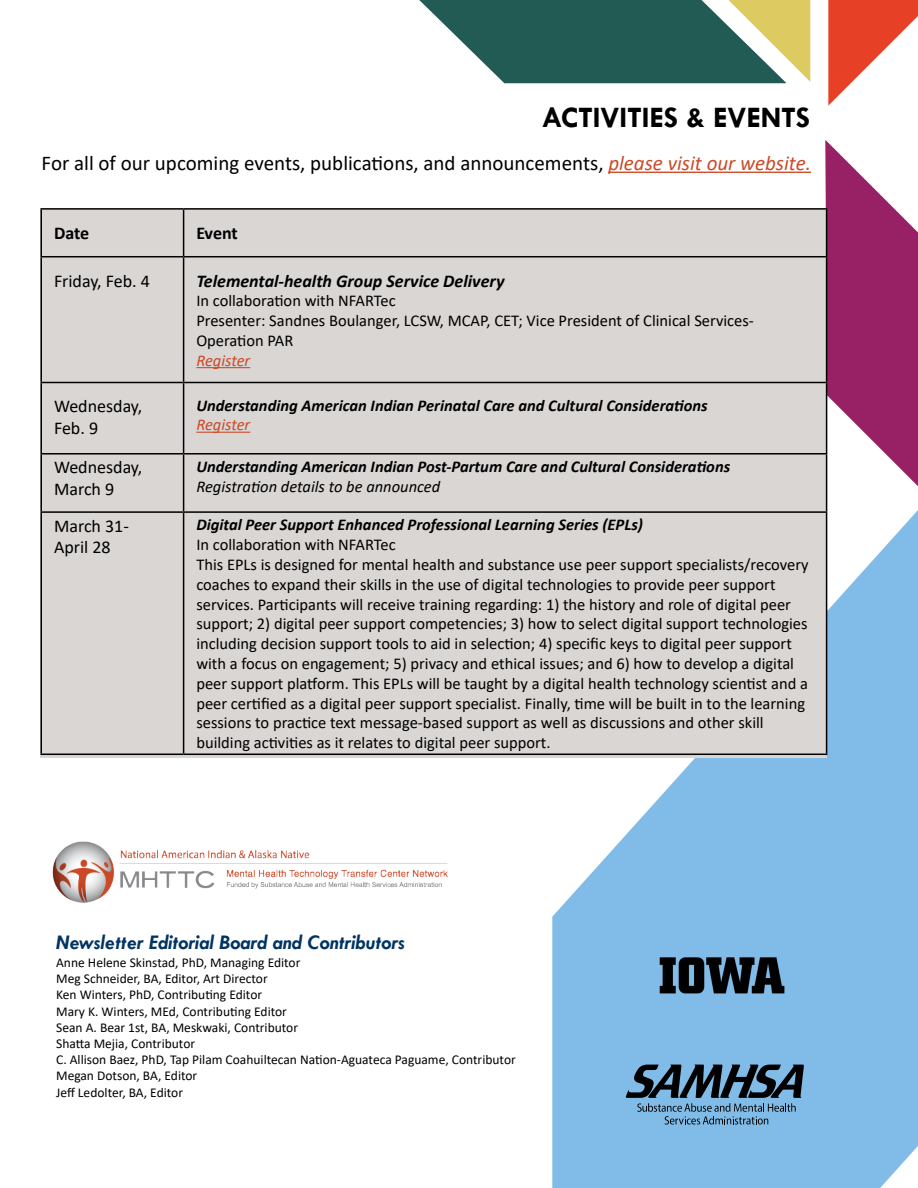
<style>
.page{position:relative;width:918px;height:1188px;background:#fff}
.page>*{position:absolute;margin:0;border:0;box-sizing:border-box;transform-origin:0 0}
.t1{font:700 30px "Tw Cen";color:#000}
.t2{font:21px "Calibri";color:#000}
.t3{font:italic 700 21px "Tw Cen";color:#003462}
.t4{font:18px/21.6px "Calibri";color:#000}
.t5{font:italic 700 18px "Calibri";color:#000}
.t6{font:700 18px "Calibri";letter-spacing:-.01em;color:#000}
.t7{font:16.5px/19.8px "Calibri";color:#000}
.t8{font:italic 700 16.5px "Calibri";color:#000}
.t9{font:italic 16.5px "Calibri";color:#000}
.t10{font:italic 16.5px "Calibri";color:#cc4a27}
.t11{font:13.5px/16.2px "Calibri";color:#000}
.s1{font-style:italic;color:#cc4a27}
</style>
<div class="page">
<hr style="left:608px;top:172px;width:203px;height:1px;background:#cc4a27">
<svg style="left:825px;top:140px;width:93px;height:346px"></svg>
<svg style="left:828px;top:0;width:90px;height:106px"></svg>
<svg style="left:419px;top:0;width:391px;height:83px"></svg>
<svg style="left:552px;top:510px;width:366px;height:678px;background:#8cc1e7"></svg>
<svg style="left:626px;top:1065px;width:178px;height:60px;background:#527995"></svg>
<img style="left:52px;top:841px;width:396px;height:61px">
<div style="left:40px;top:208px;width:787px;height:550px;background:#d9d6d4"></div>
<hr style="left:40px;top:208px;width:144px;height:2px;background:#000">
<hr style="left:40px;top:210px;width:2px;height:46px;background:#000">
<hr style="left:184px;top:208px;width:643px;height:2px;background:#000">
<hr style="left:183px;top:210px;width:1px;height:46px;background:#000">
<hr style="left:826px;top:210px;width:1px;height:46px;background:#000">
<hr style="left:40px;top:256px;width:144px;height:1px;background:#000">
<hr style="left:40px;top:257px;width:2px;height:125px;background:#000">
<hr style="left:184px;top:256px;width:643px;height:1px;background:#000">
<hr style="left:183px;top:257px;width:1px;height:125px;background:#000">
<hr style="left:826px;top:257px;width:1px;height:125px;background:#000">
<hr style="left:40px;top:382px;width:144px;height:1px;background:#000">
<hr style="left:40px;top:383px;width:2px;height:70px;background:#000">
<hr style="left:184px;top:382px;width:643px;height:1px;background:#000">
<hr style="left:183px;top:383px;width:1px;height:70px;background:#000">
<hr style="left:826px;top:383px;width:1px;height:70px;background:#000">
<hr style="left:40px;top:453px;width:144px;height:2px;background:#000">
<hr style="left:40px;top:455px;width:2px;height:56px;background:#000">
<hr style="left:184px;top:453px;width:643px;height:2px;background:#000">
<hr style="left:183px;top:455px;width:1px;height:56px;background:#000">
<hr style="left:826px;top:455px;width:1px;height:56px;background:#000">
<hr style="left:40px;top:511px;width:144px;height:2px;background:#000">
<hr style="left:40px;top:513px;width:2px;height:241px;background:#000">
<hr style="left:184px;top:511px;width:643px;height:2px;background:#000">
<hr style="left:183px;top:513px;width:1px;height:241px;background:#000">
<hr style="left:826px;top:513px;width:1px;height:241px;background:#000">
<hr style="left:40px;top:754px;width:144px;height:1px;background:#000">
<hr style="left:184px;top:754px;width:643px;height:1px;background:#000">
<hr style="left:196px;top:367px;width:54px;height:1px;background:#cc4a27">
<hr style="left:196px;top:432px;width:54px;height:1px;background:#cc4a27">
<img style="left:651px;top:940px;width:142px;height:71px">
<h1 class="t1" style="left:542px;top:100px;width:270px">ACTIVITIES &amp; EVENTS</h1>
<p class="t2" style="left:42px;top:148px;width:771px">For all of our upcoming events, publications, and announcements, <span class="s1">please visit our website.</span></p>
<p class="t6" style="left:54px;top:220px;width:37px">Date</p>
<p class="t6" style="left:196px;top:220px;width:43px">Event</p>
<p class="t4" style="left:54px;top:269px;width:97px">Friday, Feb. 4</p>
<p class="t5" style="left:196px;top:268px;width:310px">Telemental-health Group Service Delivery</p>
<p class="t7" style="left:196px;top:291px;width:559px">In collaboration with NFARTec<br>Presenter: Sandnes Boulanger, LCSW, MCAP, CET; Vice President of Clinical Services-<br>Operation PAR</p>
<p class="t10" style="left:196px;top:349px;width:55px">Register</p>
<p class="t4" style="left:54px;top:395px;width:90px">Wednesday,<br>Feb. 9</p>
<p class="t8" style="left:196px;top:393px;width:513px">Understanding American Indian Perinatal Care and Cultural Considerations</p>
<p class="t10" style="left:196px;top:413px;width:55px">Register</p>
<p class="t4" style="left:54px;top:456px;width:90px">Wednesday,<br>March 9</p>
<p class="t8" style="left:196px;top:455px;width:535px">Understanding American Indian Post-Partum Care and Cultural Considerations</p>
<p class="t9" style="left:196px;top:475px;width:246px">Registration details to be announced</p>
<p class="t4" style="left:54px;top:514px;width:76px">March 31-<br>April 28</p>
<p class="t8" style="left:196px;top:513px;width:448px">Digital Peer Support Enhanced Professional Learning Series (EPLs)</p>
<p class="t7" style="left:196px;top:534px;width:614px">In collaboration with NFARTec<br>This EPLs is designed for mental health and substance use peer support specialists/recovery coaches to expand their skills in the use of digital technologies to provide peer support services. Participants will receive training regarding: 1) the history and role of digital peer support; 2) digital peer support competencies; 3) how to select digital support technologies including decision support tools to aid in selection; 4) specific keys to digital peer support with a focus on engagement; 5) privacy and ethical issues; and 6) how to develop a digital peer support platform. This EPLs will be taught by a digital health technology scientist and a peer certified as a digital peer support specialist. Finally, time will be built in to the learning sessions to practice text message-based support as well as discussions and other skill building activities as it relates to digital peer support.</p>
<p class="t3" style="left:56px;top:930px;width:350px">Newsletter Editorial Board and Contributors</p>
<p class="t11" style="left:56px;top:954px;width:461px">Anne Helene Skinstad, PhD, Managing Editor<br>Meg Schneider, BA, Editor, Art Director<br>Ken Winters, PhD, Contributing Editor<br>Mary K. Winters, MEd, Contributing Editor<br>Sean A. Bear 1st, BA, Meskwaki, Contributor<br>Shatta Mejia, Contributor<br>C. Allison Baez, PhD, Tap Pilam Coahuiltecan Nation-Aguateca Paguame, Contributor Megan Dotson, BA, Editor<br>Jeff Ledolter, BA, Editor</p>
</div>
